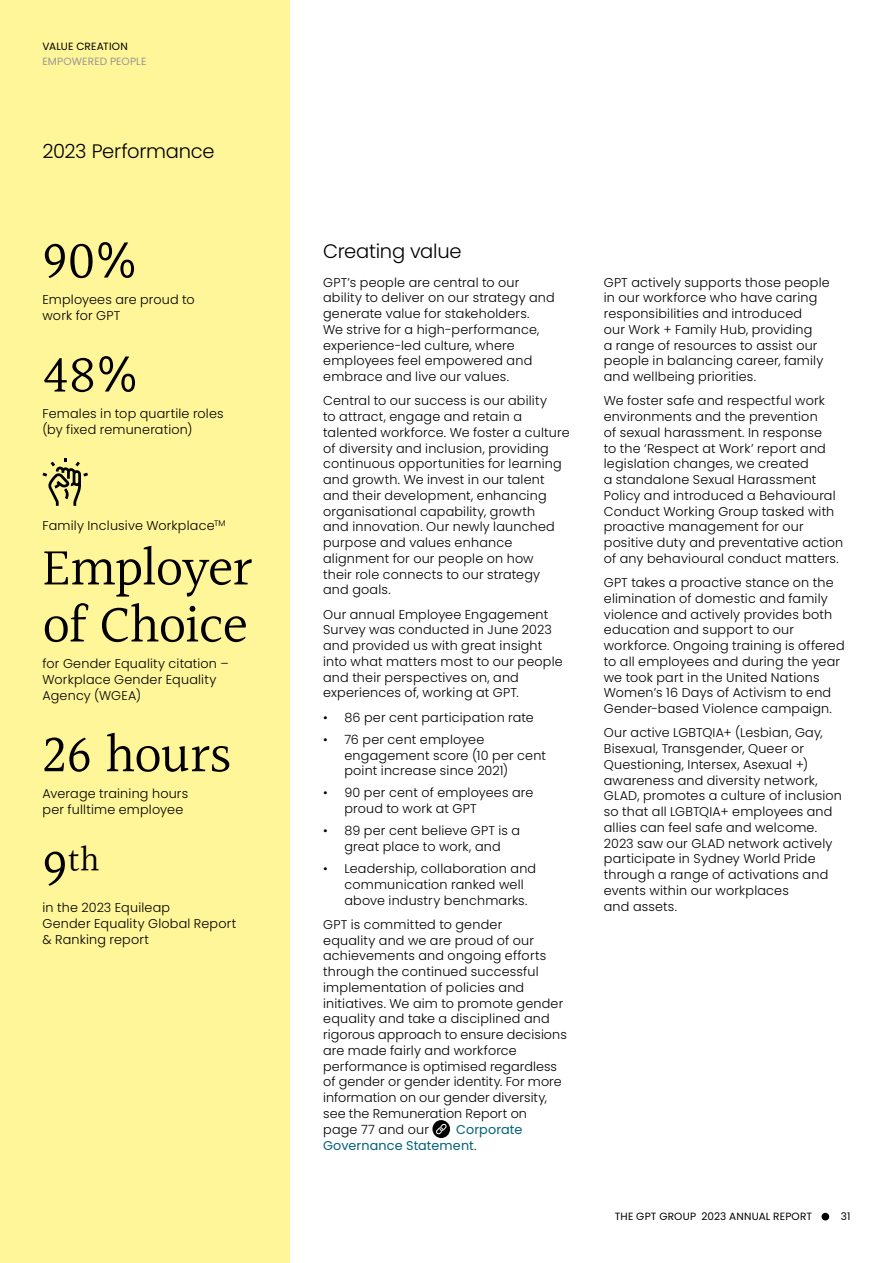
<style>
.page{position:relative;width:893px;height:1263px;background:#fff}
.page>*{position:absolute;margin:0;border:0;box-sizing:border-box;transform-origin:0 0}
.t1{font:54px/57px "Halant";letter-spacing:-.015em;color:#000}
.t2{font:35.1px "Halant";color:#000}
.t3{font:300 19.5px "Poppins";letter-spacing:-.01em;color:#000}
.t4{font:300 12.75px/15.8px "Poppins";letter-spacing:.015em;color:#000}
.t5{font:12.75px/15.8px "Poppins";letter-spacing:.01em;color:#00617a}
.t6{font:10.5px "Poppins";letter-spacing:.01em;color:#000}
.t7{font:10.5px "Poppins";letter-spacing:.01em;color:#9a9695}
.s1{font-size:54px}
.s2{font-weight:300;color:#000}
</style>
<div class="page">
<div style="left:0;top:0;width:289px;height:1263px;background:#fff599"></div>
<svg style="left:432px;top:1120px;width:18px;height:18px"></svg>
<svg style="left:435px;top:1123px;width:12px;height:12px"></svg>
<svg style="left:43px;top:458px;width:45px;height:48px"></svg>
<div style="left:821px;top:1213px;width:8px;height:7px;background:#000;border-radius:50%"></div>
<p class="t6" style="left:43px;top:40px;width:21px">VALUE</p>
<p class="t6" style="left:76px;top:40px;width:44px">CREATION</p>
<p class="t7" style="left:43px;top:55px;width:8px">Emp</p>
<p class="t7" style="left:64px;top:55px;width:84px">owered People</p>
<h3 class="t3" style="left:43px;top:140px;width:174px">2023 Performance</h3>
<h1 class="t1" style="left:43px;top:236px;width:98px">90%</h1>
<p class="t4" style="left:43px;top:292px;width:154px">Employees are proud to work for GPT</p>
<h1 class="t1" style="left:43px;top:350px;width:99px">48%</h1>
<p class="t4" style="left:43px;top:406px;width:183px">Females in top quartile roles (by fixed remuneration)</p>
<p class="t4" style="left:43px;top:518px;width:184px">Family Inclusive Workplace<sup>TM</sup></p>
<h1 class="t1" style="left:43px;top:543px;width:211px">Employer of Choice</h1>
<p class="t4" style="left:43px;top:656px;width:188px">for Gender Equality citation –<br>Workplace Gender Equality<br>Agency (WGEA)</p>
<h1 class="t1" style="left:43px;top:729px;width:191px">26 hours</h1>
<p class="t4" style="left:43px;top:786px;width:147px">Average training hours per fulltime employee</p>
<h2 class="t2" style="left:43px;top:836px;width:59px"><span class="s1">9</span>th</h2>
<p class="t4" style="left:43px;top:900px;width:195px">in the 2023 Equileap<br>Gender Equality Global Report &amp; Ranking report</p>
<h3 class="t3" style="left:323px;top:240px;width:140px">Creating value</h3>
<p class="t4" style="left:323px;top:274px;width:233px">GPT’s people are central to our ability to deliver on our strategy and generate value for stakeholders.<br>We strive for a high-performance, experience-led culture, where employees feel empowered and embrace and live our values.</p>
<p class="t4" style="left:323px;top:393px;width:248px">Central to our success is our ability<br>to attract, engage and retain a talented workforce. We foster a culture of diversity and inclusion, providing continuous opportunities for learning and growth. We invest in our talent and their development, enhancing organisational capability, growth<br>and innovation. Our newly launched purpose and values enhance alignment for our people on how<br>their role connects to our strategy<br>and goals.</p>
<p class="t4" style="left:323px;top:606px;width:241px">Our annual Employee Engagement<br>Survey was conducted in June 2023 and provided us with great insight into what matters most to our people and their perspectives on, and experiences of, working at GPT.</p>
<p class="t4" style="left:323px;top:709px;width:212px">• 86 per cent participation rate</p>
<p class="t4" style="left:344px;top:731px;width:203px;text-indent:-21px">• 76 per cent employee engagement score (10 per cent point increase since 2021)</p>
<p class="t4" style="left:344px;top:785px;width:190px;text-indent:-21px">• 90 per cent of employees are proud to work at GPT</p>
<p class="t4" style="left:323px;top:823px;width:198px;text-align:center">• 89 per cent believe GPT is a great place to work, and</p>
<p class="t4" style="left:344px;top:861px;width:193px;text-indent:-21px">• Leadership, collaboration and communication ranked well above industry benchmarks.</p>
<p class="t4" style="left:323px;top:917px;width:245px">GPT is committed to gender<br>equality and we are proud of our achievements and ongoing efforts through the continued successful implementation of policies and initiatives. We aim to promote gender equality and take a disciplined and rigorous approach to ensure decisions are made fairly and workforce performance is optimised regardless of gender or gender identity. For more information on our gender diversity, see the Remuneration Report on<br>page 77 and our</p>
<p class="t5" style="left:323px;top:1121px;width:201px;text-indent:133px">Corporate<br>Governance Statement<span class="s2">.</span></p>
<p class="t4" style="left:604px;top:274px;width:227px">GPT actively supports those people in our workforce who have caring responsibilities and introduced<br>our Work + Family Hub, providing<br>a range of resources to assist our people in balancing career, family and wellbeing priorities.</p>
<p class="t4" style="left:604px;top:393px;width:241px">We foster safe and respectful work environments and the prevention<br>of sexual harassment. In response<br>to the ‘Respect at Work’ report and legislation changes, we created<br>a standalone Sexual Harassment Policy and introduced a Behavioural Conduct Working Group tasked with proactive management for our positive duty and preventative action of any behavioural conduct matters.</p>
<p class="t4" style="left:604px;top:575px;width:242px">GPT takes a proactive stance on the elimination of domestic and family violence and actively provides both education and support to our workforce. Ongoing training is offered to all employees and during the year we took part in the United Nations Women’s 16 Days of Activism to end Gender-based Violence campaign.</p>
<p class="t4" style="left:604px;top:725px;width:240px">Our active LGBTQIA+ (Lesbian, Gay,<br>Bisexual, Transgender, Queer or<br>Questioning, Intersex, Asexual +) awareness and diversity network,<br>GLAD, promotes a culture of inclusion so that all LGBTQIA+ employees and allies can feel safe and welcome.<br>2023 saw our GLAD network actively participate in Sydney World Pride through a range of activations and events within our workplaces<br>and assets.</p>
<p class="t6" style="left:615px;top:1211px;width:197px">The GPT Group 2023 Annual Report</p>
<p class="t6" style="left:841px;top:1211px;width:11px">31</p>
</div>
